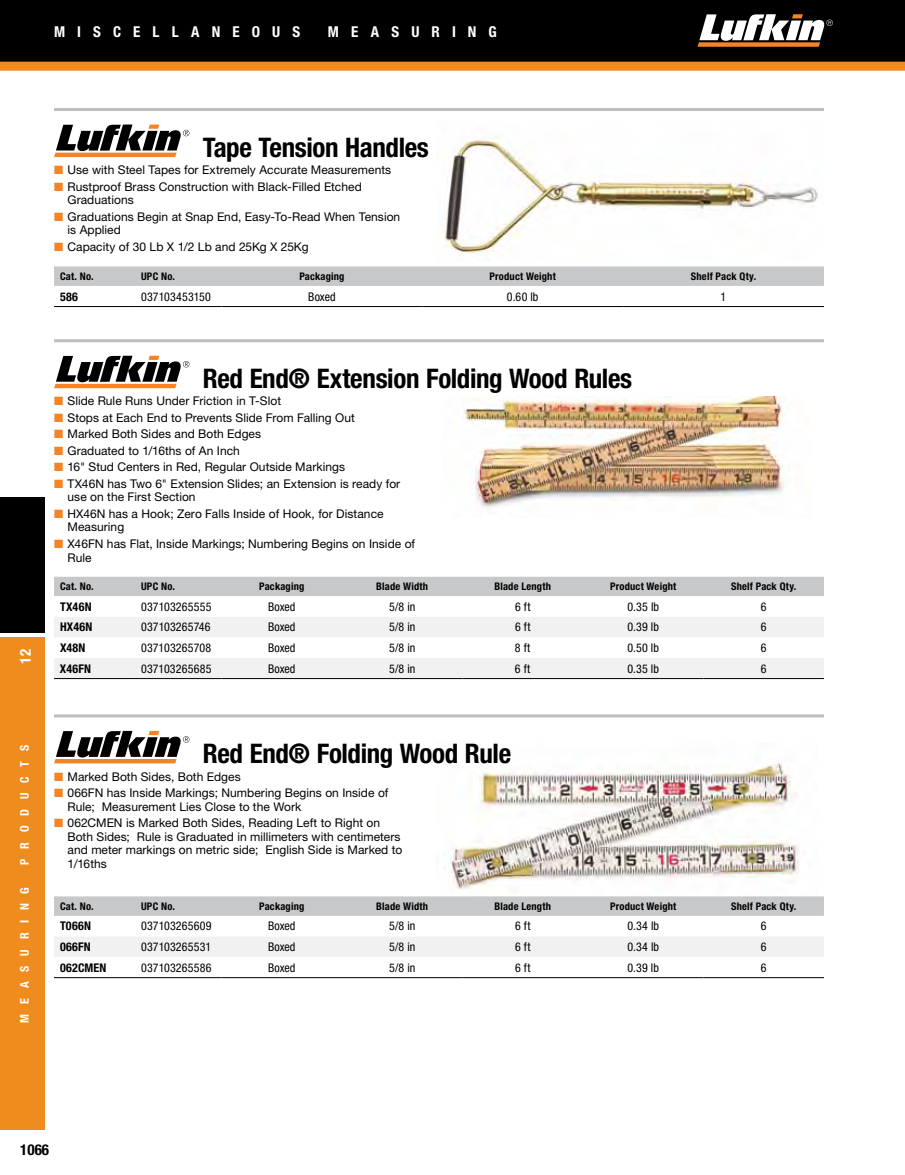
<style>
.page{position:relative;width:905px;height:1175px;background:#fff}
.page>*{position:absolute;margin:0;border:0;box-sizing:border-box;transform-origin:0 0}
.t1{font:700 condensed 27px "Helvetica Neue LT Pro";letter-spacing:-.015em;color:#000}
.t2{font:700 condensed 15px "Helvetica Neue LT Pro";letter-spacing:.805em;color:#fff}
.t3{font:700 condensed 15px "Helvetica Neue LT Pro";color:#000}
.t4{font:12px/13.5px "Helvetica Neue LT Pro";letter-spacing:.005em;color:#000}
.t5{font:condensed 12px "Helvetica Neue LT Pro";letter-spacing:.01em;color:#000}
.t6{font:700 condensed 12px "Helvetica Neue LT Pro";letter-spacing:.015em;color:#000}
.t7{font:700 condensed 12px "Helvetica Neue LT Pro";letter-spacing:.815em;color:#fff}
.t8{font:700 condensed 10.5px "Helvetica Neue LT Pro";letter-spacing:.02em;color:#000}
.s1{color:#f58427}
</style>
<div class="page">
<div style="left:0;top:0;width:904px;height:66px;background:#000"></div>
<div style="left:0;top:497px;width:44px;height:135px;background:#000"></div>
<div style="left:0;top:62px;width:904px;height:9px;background:#f08b1d"></div>
<div style="left:0;top:637px;width:44px;height:492px;background:#f08b1d"></div>
<svg style="left:697px;top:14px;width:135px;height:33px"></svg>
<img style="left:442px;top:136px;width:376px;height:120px">
<svg style="left:54px;top:124px;width:135px;height:33px"></svg>
<div style="left:54px;top:266px;width:770px;height:20px;background:#c7c8ca"></div>
<hr style="left:54px;top:306px;width:81px;height:1px;background:#000">
<hr style="left:135px;top:306px;width:86px;height:1px;background:#000">
<hr style="left:221px;top:306px;width:201px;height:1px;background:#000">
<hr style="left:422px;top:306px;width:201px;height:1px;background:#000">
<hr style="left:623px;top:306px;width:201px;height:1px;background:#000">
<hr style="left:54px;top:108px;width:770px;height:3px;background:#bcbec0">
<img style="left:458px;top:397px;width:327px;height:112px">
<svg style="left:54px;top:356px;width:135px;height:32px"></svg>
<div style="left:54px;top:577px;width:770px;height:19px;background:#c7c8ca"></div>
<svg style="left:54px;top:617px;width:770px;height:61px;fill:#f1f1f2"></svg>
<hr style="left:54px;top:678px;width:81px;height:1px;background:#000">
<hr style="left:135px;top:678px;width:86px;height:1px;background:#000">
<hr style="left:221px;top:678px;width:121px;height:1px;background:#000">
<hr style="left:342px;top:678px;width:120px;height:1px;background:#000">
<hr style="left:462px;top:678px;width:121px;height:1px;background:#000">
<hr style="left:583px;top:678px;width:120px;height:1px;background:#000">
<hr style="left:703px;top:678px;width:121px;height:1px;background:#000">
<hr style="left:54px;top:339px;width:770px;height:3px;background:#bcbec0">
<img style="left:448px;top:763px;width:351px;height:128px">
<svg style="left:54px;top:731px;width:135px;height:32px"></svg>
<div style="left:54px;top:896px;width:770px;height:20px;background:#c7c8ca"></div>
<div style="left:54px;top:937px;width:770px;height:20px;background:#f1f1f2"></div>
<hr style="left:54px;top:977px;width:81px;height:1px;background:#000">
<hr style="left:135px;top:977px;width:86px;height:1px;background:#000">
<hr style="left:221px;top:977px;width:121px;height:1px;background:#000">
<hr style="left:342px;top:977px;width:120px;height:1px;background:#000">
<hr style="left:462px;top:977px;width:121px;height:1px;background:#000">
<hr style="left:583px;top:977px;width:120px;height:1px;background:#000">
<hr style="left:703px;top:977px;width:121px;height:1px;background:#000">
<hr style="left:54px;top:714px;width:770px;height:3px;background:#bcbec0">
<p class="t2" style="left:54px;top:23px;width:248px">MISCELLANEOUS</p>
<p class="t2" style="left:328px;top:23px;width:170px">MEASURING</p>
<h1 class="t1" style="left:203px;top:131px;width:228px">Tape Tension Handles</h1>
<p class="t4" style="left:54px;top:163px;width:338px"><span class="s1">■</span> Use with Steel Tapes for Extremely Accurate Measurements</p>
<p class="t4" style="left:68px;top:179px;width:296px;text-indent:-14px"><span class="s1">■</span> Rustproof Brass Construction with Black-Filled Etched<br>Graduations</p>
<p class="t4" style="left:68px;top:209px;width:334px;text-indent:-13px"><span class="s1">■</span> Graduations Begin at Snap End, Easy-To-Read When Tension is Applied</p>
<p class="t4" style="left:54px;top:239px;width:256px"><span class="s1">■</span> Capacity of 30 Lb X 1/2 Lb and 25Kg X 25Kg</p>
<p class="t8" style="left:60px;top:270px;width:35px">Cat. No.</p>
<p class="t8" style="left:141px;top:270px;width:35px">UPC No.</p>
<p class="t8" style="left:299px;top:270px;width:47px">Packaging</p>
<p class="t8" style="left:489px;top:270px;width:68px">Product Weight</p>
<p class="t8" style="left:690px;top:270px;width:67px">Shelf Pack Qty.</p>
<p class="t6" style="left:60px;top:289px;width:19px">586</p>
<p class="t5" style="left:141px;top:289px;width:71px">037103453150</p>
<p class="t5" style="left:308px;top:289px;width:29px">Boxed</p>
<p class="t5" style="left:507px;top:289px;width:33px">0.60 lb</p>
<p class="t5" style="left:720px;top:289px;width:7px">1</p>
<p class="t2" style="left:17px;top:663px;width:16px;rotate:-90deg">12</p>
<h1 class="t1" style="left:203px;top:362px;width:431px">Red End® Extension Folding Wood Rules</h1>
<p class="t4" style="left:54px;top:394px;width:229px"><span class="s1">■</span> Slide Rule Runs Under Friction in T-Slot</p>
<p class="t4" style="left:54px;top:410px;width:302px"><span class="s1">■</span> Stops at Each End to Prevents Slide From Falling Out</p>
<p class="t4" style="left:54px;top:427px;width:209px"><span class="s1">■</span> Marked Both Sides and Both Edges</p>
<p class="t4" style="left:54px;top:443px;width:187px"><span class="s1">■</span> Graduated to 1/16ths of An Inch</p>
<p class="t4" style="left:54px;top:460px;width:292px"><span class="s1">■</span> 16" Stud Centers in Red, Regular Outside Markings</p>
<p class="t4" style="left:68px;top:476px;width:334px;text-indent:-14px"><span class="s1">■</span> TX46N has Two 6" Extension Slides; an Extension is ready for use on the First Section</p>
<p class="t4" style="left:68px;top:506px;width:317px;text-indent:-14px"><span class="s1">■</span> HX46N has a Hook; Zero Falls Inside of Hook, for Distance<br>Measuring</p>
<p class="t4" style="left:68px;top:536px;width:349px;text-indent:-14px"><span class="s1">■</span> X46FN has Flat, Inside Markings; Numbering Begins on Inside of<br>Rule</p>
<p class="t8" style="left:60px;top:580px;width:35px">Cat. No.</p>
<p class="t8" style="left:141px;top:580px;width:35px">UPC No.</p>
<p class="t8" style="left:259px;top:580px;width:47px">Packaging</p>
<p class="t8" style="left:376px;top:580px;width:53px">Blade Width</p>
<p class="t8" style="left:494px;top:580px;width:58px">Blade Length</p>
<p class="t8" style="left:610px;top:580px;width:68px">Product Weight</p>
<p class="t8" style="left:731px;top:580px;width:67px">Shelf Pack Qty.</p>
<p class="t6" style="left:60px;top:599px;width:33px">TX46N</p>
<p class="t5" style="left:141px;top:599px;width:72px">037103265555</p>
<p class="t5" style="left:268px;top:599px;width:29px">Boxed</p>
<p class="t5" style="left:389px;top:599px;width:28px">5/8 in</p>
<p class="t5" style="left:515px;top:599px;width:17px">6 ft</p>
<p class="t5" style="left:627px;top:599px;width:33px">0.35 lb</p>
<p class="t5" style="left:760px;top:599px;width:7px">6</p>
<p class="t6" style="left:60px;top:620px;width:34px">HX46N</p>
<p class="t5" style="left:141px;top:620px;width:71px">037103265746</p>
<p class="t5" style="left:268px;top:620px;width:29px">Boxed</p>
<p class="t5" style="left:389px;top:620px;width:28px">5/8 in</p>
<p class="t5" style="left:515px;top:620px;width:17px">6 ft</p>
<p class="t5" style="left:627px;top:620px;width:33px">0.39 lb</p>
<p class="t5" style="left:760px;top:620px;width:7px">6</p>
<p class="t6" style="left:60px;top:640px;width:27px">X48N</p>
<p class="t5" style="left:141px;top:640px;width:72px">037103265708</p>
<p class="t5" style="left:268px;top:640px;width:29px">Boxed</p>
<p class="t5" style="left:389px;top:640px;width:28px">5/8 in</p>
<p class="t5" style="left:515px;top:640px;width:17px">8 ft</p>
<p class="t5" style="left:627px;top:640px;width:33px">0.50 lb</p>
<p class="t5" style="left:760px;top:640px;width:7px">6</p>
<p class="t6" style="left:60px;top:661px;width:33px">X46FN</p>
<p class="t5" style="left:141px;top:661px;width:72px">037103265685</p>
<p class="t5" style="left:268px;top:661px;width:29px">Boxed</p>
<p class="t5" style="left:389px;top:661px;width:28px">5/8 in</p>
<p class="t5" style="left:515px;top:661px;width:17px">6 ft</p>
<p class="t5" style="left:627px;top:661px;width:33px">0.35 lb</p>
<p class="t5" style="left:760px;top:661px;width:7px">6</p>
<p class="t7" style="left:17px;top:864px;width:121px;rotate:-90deg">PRODUCTS</p>
<p class="t7" style="left:17px;top:1022px;width:137px;rotate:-90deg">MEASURING</p>
<h1 class="t1" style="left:203px;top:737px;width:310px">Red End® Folding Wood Rule</h1>
<p class="t4" style="left:54px;top:769px;width:188px"><span class="s1">■</span> Marked Both Sides, Both Edges</p>
<p class="t4" style="left:68px;top:785px;width:322px;text-indent:-14px"><span class="s1">■</span> 066FN has Inside Markings; Numbering Begins on Inside of<br>Rule; Measurement Lies Close to the Work</p>
<p class="t4" style="left:68px;top:815px;width:336px;text-indent:-14px"><span class="s1">■</span> 062CMEN is Marked Both Sides, Reading Left to Right on Both Sides; Rule is Graduated in millimeters with centimeters and meter markings on metric side; English Side is Marked to 1/16ths</p>
<p class="t8" style="left:60px;top:900px;width:35px">Cat. No.</p>
<p class="t8" style="left:141px;top:900px;width:35px">UPC No.</p>
<p class="t8" style="left:259px;top:900px;width:47px">Packaging</p>
<p class="t8" style="left:376px;top:900px;width:53px">Blade Width</p>
<p class="t8" style="left:494px;top:900px;width:58px">Blade Length</p>
<p class="t8" style="left:610px;top:900px;width:68px">Product Weight</p>
<p class="t8" style="left:731px;top:900px;width:67px">Shelf Pack Qty.</p>
<p class="t6" style="left:60px;top:919px;width:33px">T066N</p>
<p class="t5" style="left:141px;top:919px;width:72px">037103265609</p>
<p class="t5" style="left:268px;top:919px;width:29px">Boxed</p>
<p class="t5" style="left:389px;top:919px;width:28px">5/8 in</p>
<p class="t5" style="left:515px;top:919px;width:17px">6 ft</p>
<p class="t5" style="left:627px;top:919px;width:33px">0.34 lb</p>
<p class="t5" style="left:760px;top:919px;width:7px">6</p>
<p class="t6" style="left:60px;top:939px;width:32px">066FN</p>
<p class="t5" style="left:141px;top:939px;width:72px">037103265531</p>
<p class="t5" style="left:268px;top:939px;width:29px">Boxed</p>
<p class="t5" style="left:389px;top:939px;width:28px">5/8 in</p>
<p class="t5" style="left:515px;top:939px;width:17px">6 ft</p>
<p class="t5" style="left:627px;top:939px;width:33px">0.34 lb</p>
<p class="t5" style="left:760px;top:939px;width:7px">6</p>
<p class="t6" style="left:60px;top:960px;width:48px">062CMEN</p>
<p class="t5" style="left:141px;top:960px;width:72px">037103265586</p>
<p class="t5" style="left:268px;top:960px;width:29px">Boxed</p>
<p class="t5" style="left:389px;top:960px;width:28px">5/8 in</p>
<p class="t5" style="left:515px;top:960px;width:17px">6 ft</p>
<p class="t5" style="left:627px;top:960px;width:33px">0.39 lb</p>
<p class="t5" style="left:760px;top:960px;width:7px">6</p>
<p class="t3" style="left:20px;top:1140px;width:30px">1066</p>
</div>
